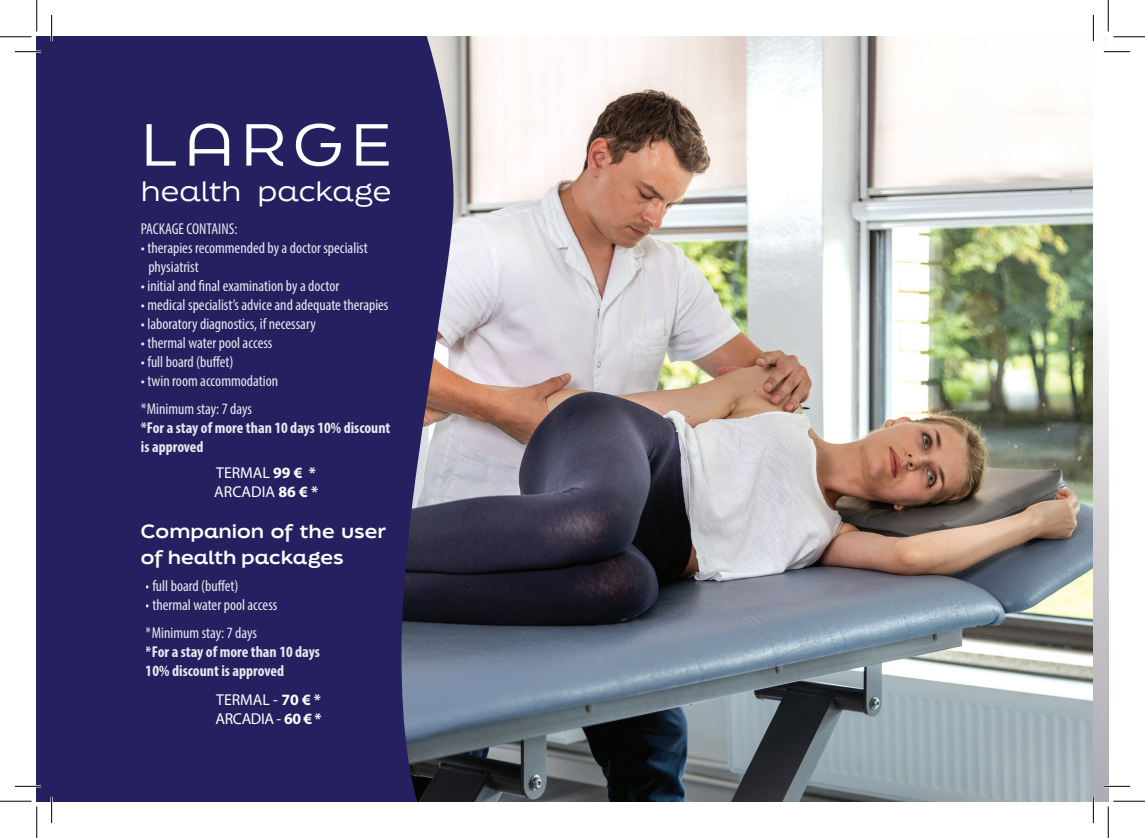
<style>
.page{position:relative;width:1145px;height:838px;background:#fff}
.page>*{position:absolute;margin:0;border:0;box-sizing:border-box;transform-origin:0 0}
.t1{font:56px "Final Six";letter-spacing:.115em;color:#fff;scale:1.12 1}
.t2{font:26.6px "Final Six";color:#fff;scale:1.13 1}
.t3{font:700 18.2px/26.2px "Final Six";color:#fff;scale:1.13 1}
.t4{font:condensed 15.75px/28.9px "Myriad Pro";color:#fff}
.t5{font:700 condensed 15.75px/18.9px "Myriad Pro";color:#fff}
.t6{font:15.75px/18.9px "Myriad Pro";letter-spacing:-.02em;color:#fff}
.t7{font:15.75px/18.9px "Myriad Pro";color:#fff}
.s1{font-weight:700}
</style>
<div class="page">
<img style="left:454px;top:37px;width:639px;height:764px">
<svg style="left:37px;top:37px;width:417px;height:764px;background:#2a2663"></svg>
<hr style="left:15px;top:51px;width:26px;height:2px;background:#fff">
<hr style="left:15px;top:785px;width:26px;height:2px;background:#fff">
<hr style="left:51px;top:15px;width:2px;height:26px;background:#fff">
<hr style="left:51px;top:796px;width:2px;height:27px;background:#fff">
<hr style="left:1092px;top:15px;width:2px;height:26px;background:#fff">
<hr style="left:1092px;top:796px;width:2px;height:27px;background:#fff">
<svg style="left:15px;top:51px;width:26px;height:1px"></svg>
<svg style="left:1104px;top:51px;width:26px;height:1px"></svg>
<svg style="left:15px;top:786px;width:26px;height:1px"></svg>
<svg style="left:1104px;top:786px;width:26px;height:1px"></svg>
<svg style="left:51px;top:15px;width:1px;height:26px"></svg>
<svg style="left:51px;top:796px;width:1px;height:27px"></svg>
<svg style="left:1093px;top:15px;width:1px;height:26px"></svg>
<svg style="left:1093px;top:796px;width:1px;height:27px"></svg>
<hr style="left:0;top:36px;width:32px;height:1px;background:#000">
<hr style="left:1113px;top:36px;width:32px;height:1px;background:#000">
<hr style="left:0;top:800px;width:32px;height:1px;background:#000">
<hr style="left:1113px;top:800px;width:32px;height:1px;background:#000">
<hr style="left:36px;top:0;width:1px;height:31px;background:#000">
<hr style="left:36px;top:806px;width:1px;height:31px;background:#000">
<hr style="left:1108px;top:0;width:1px;height:31px;background:#000">
<hr style="left:1108px;top:806px;width:1px;height:31px;background:#000">
<h1 class="t1" style="left:141px;top:104px;width:225px">LARGE</h1>
<h2 class="t2" style="left:141px;top:171px;width:223px">health package</h2>
<p class="t4" style="left:141px;top:214px;width:98px">PACKAGE CONTAINS:</p>
<p class="t4" style="left:148px;top:238px;width:221px;line-height:18.9px;text-indent:-7px">• therapies recommended by a doctor specialist physiatrist</p>
<p class="t4" style="left:141px;top:271px;width:200px">• initial and final examination by a doctor</p>
<p class="t4" style="left:141px;top:290px;width:249px">• medical specialist’s advice and adequate therapies</p>
<p class="t4" style="left:141px;top:309px;width:176px">• laboratory diagnostics, if necessary</p>
<p class="t4" style="left:141px;top:328px;width:133px">• thermal water pool access</p>
<p class="t4" style="left:141px;top:347px;width:94px">• full board (buffet)</p>
<p class="t4" style="left:141px;top:365px;width:139px">• twin room accommodation *Minimum stay: 7 days</p>
<p class="t5" style="left:141px;top:418px;width:251px">*For a stay of more than 10 days 10% discount is approved</p>
<p class="t7" style="left:214px;top:463px;width:105px">TERMAL <span class="s1">99 € *<br></span>ARCADIA <span class="s1">86 € *</span></p>
<p class="t3" style="left:141px;top:517px;width:219px">Companion of the user of health packages</p>
<p class="t4" style="left:146px;top:570px;width:94px">• full board (buffet)</p>
<p class="t4" style="left:146px;top:589px;width:133px">• thermal water pool access *Minimum stay: 7 days</p>
<p class="t5" style="left:146px;top:642px;width:176px">*For a stay of more than 10 days<br>10% discount is approved</p>
<p class="t6" style="left:216px;top:689px;width:108px">TERMAL - <span class="s1">70 € *<br></span>ARCADIA - <span class="s1">60 € *</span></p>
</div>
